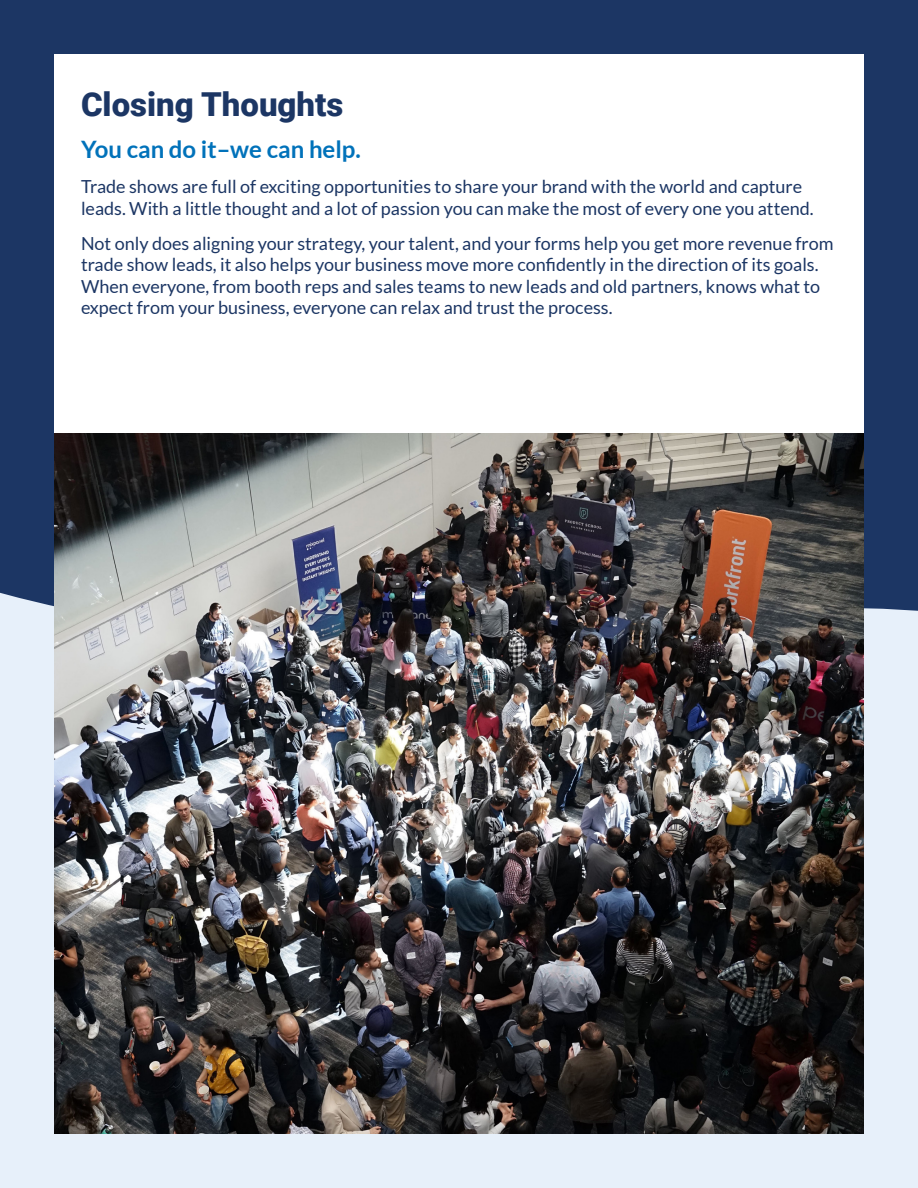
<style>
.page{position:relative;width:918px;height:1188px;background:#e7f0fa}
.page>*{position:absolute;margin:0;border:0;box-sizing:border-box;transform-origin:0 0}
._22_Atuo{font:900 33px "Roboto";color:#1c3664}
._16_Auto{font:700 24px "Lato";color:#0172ba}
._12_Auto{font:18px/21.6px "Lato";color:#1c3664}
</style>
<div class="page">
<div style="left:0;top:0;width:918px;height:428px;background:#1c3664"></div>
<div style="left:0;top:428px;width:918px;height:183px;background:#1c3664"></div>
<div style="left:54px;top:54px;width:810px;height:1080px;background:#fff"></div>
<img style="left:54px;top:433px;width:810px;height:701px">
<p class="_22_Atuo" style="left:81px;top:81px;width:264px">Closing Thoughts</p>
<p class="_16_Auto" style="left:81px;top:135px;width:281px">You can do it–we can help.</p>
<p class="_12_Auto" style="left:81px;top:176px;width:734px">Trade shows are full of exciting opportunities to share your brand with the world and capture leads. With a little thought and a lot of passion you can make the most of every one you attend.</p>
<p class="_12_Auto" style="left:81px;top:232px;width:754px">Not only does aligning your strategy, your talent, and your forms help you get more revenue from trade show leads, it also helps your business move more confidently in the direction of its goals.<br>When everyone, from booth reps and sales teams to new leads and old partners, knows what to expect from your business, everyone can relax and trust the process.</p>
</div>
